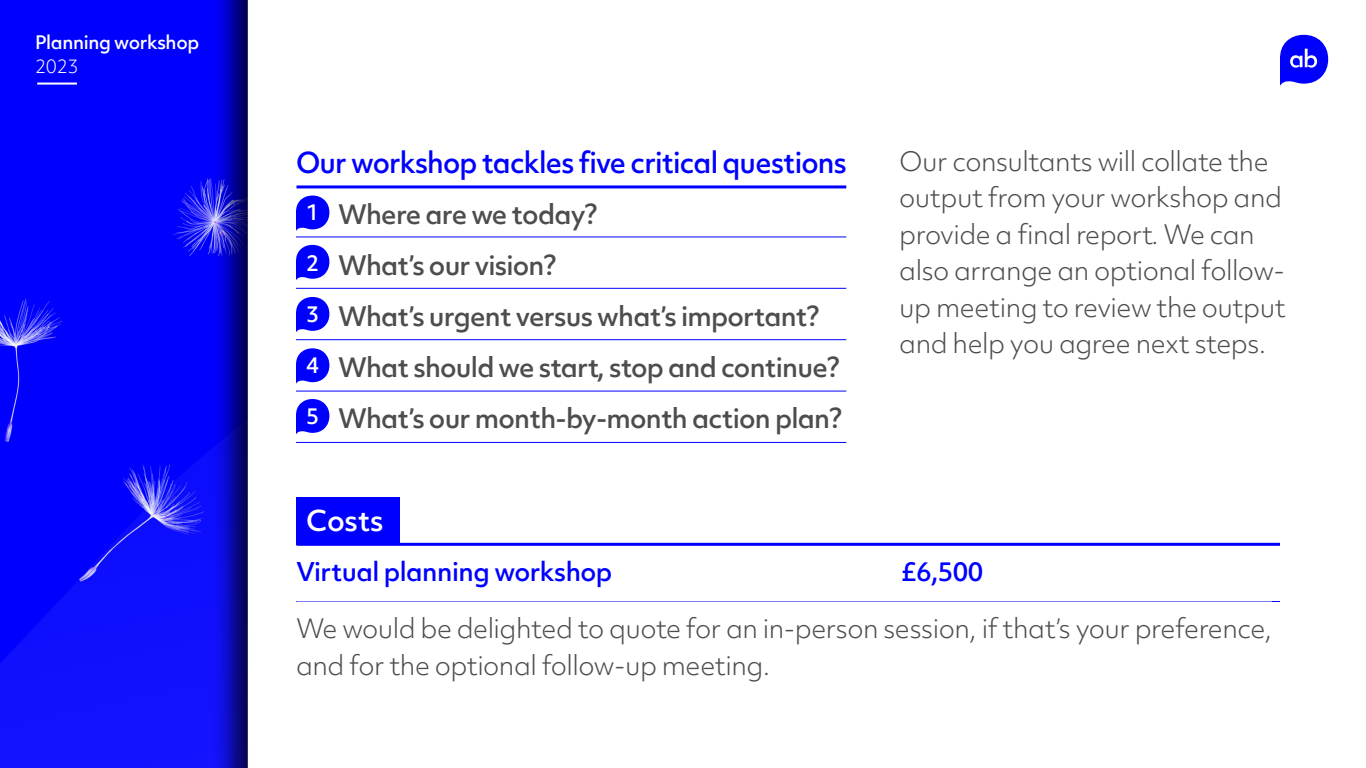
<style>
.page{position:relative;width:1366px;height:768px;background:#fff}
.page>*{position:absolute;margin:0;border:0;box-sizing:border-box;transform-origin:0 0}
.t1{font:500 28px "AB Convosans";letter-spacing:-.03em;color:#00f}
.t2{font:500 28px "AB Convosans";letter-spacing:-.01em;color:#fff}
.t3{font:300 25.9px/36.5px "AB Convosans";letter-spacing:-.02em;color:#4d4d4d}
.t4{font:500 25.9px "AB Convosans";letter-spacing:-.03em;color:#4d4d4d}
.t5{font:500 25px "AB Convosans";letter-spacing:-.02em;color:#00f}
.t6{font:500 18px "AB Convosans";letter-spacing:-.02em;color:#fff}
.t7{font:300 18px "AB Convosans";color:#fff}
</style>
<div class="page">
<img style="left:0;top:0;width:1329px;height:768px">
<div style="left:296px;top:497px;width:104px;height:48px;background:#00f"></div>
<svg style="left:1280px;top:35px;width:48px;height:51px"></svg>
<hr style="left:296px;top:237px;width:550px;height:1px;background:#00f">
<hr style="left:296px;top:288px;width:550px;height:1px;background:#00f">
<hr style="left:296px;top:339px;width:550px;height:1px;background:#00f">
<hr style="left:296px;top:391px;width:550px;height:1px;background:#00f">
<hr style="left:296px;top:442px;width:550px;height:1px;background:#00f">
<hr style="left:296px;top:543px;width:984px;height:3px;background:#00f">
<hr style="left:296px;top:185px;width:550px;height:3px;background:#00f">
<hr style="left:296px;top:601px;width:984px;height:1px;background:#00f">
<hr style="left:296px;top:602px;width:976px;height:1px;background:#fff">
<hr style="left:37px;top:83px;width:40px;height:2px;background:#fff">
<svg style="left:296px;top:196px;width:33px;height:35px"></svg>
<svg style="left:296px;top:245px;width:33px;height:35px"></svg>
<svg style="left:296px;top:297px;width:33px;height:35px"></svg>
<svg style="left:296px;top:348px;width:33px;height:36px"></svg>
<svg style="left:296px;top:399px;width:33px;height:35px"></svg>
<p class="t6" style="left:35px;top:30px;width:166px">Planning workshop</p>
<p class="t7" style="left:35px;top:54px;width:45px">2023</p>
<p class="t1" style="left:296px;top:143px;width:552px">Our workshop tackles five critical questions</p>
<p class="t4" style="left:306px;top:196px;width:293px"><sup>1</sup> Where are we today?</p>
<p class="t4" style="left:306px;top:247px;width:252px"><sup>2</sup> What’s our vision?</p>
<p class="t4" style="left:306px;top:298px;width:515px"><sup>3</sup> What’s urgent versus what’s important?</p>
<p class="t4" style="left:306px;top:349px;width:535px"><sup>4</sup> What should we start, stop and continue?</p>
<p class="t4" style="left:306px;top:400px;width:538px"><sup>5</sup> What’s our month-by-month action plan?</p>
<p class="t3" style="left:899px;top:143px;width:388px">Our consultants will collate the output from your workshop and provide a final report. We can also arrange an optional follow&shy;up meeting to review the output and help you agree next steps.</p>
<p class="t2" style="left:306px;top:500px;width:79px">Costs</p>
<p class="t5" style="left:296px;top:554px;width:318px">Virtual planning workshop</p>
<p class="t5" style="left:901px;top:554px;width:84px">£6,500</p>
<p class="t3" style="left:296px;top:610px;width:978px">We would be delighted to quote for an in-person session, if that’s your preference, and for the optional follow-up meeting.</p>
</div>
